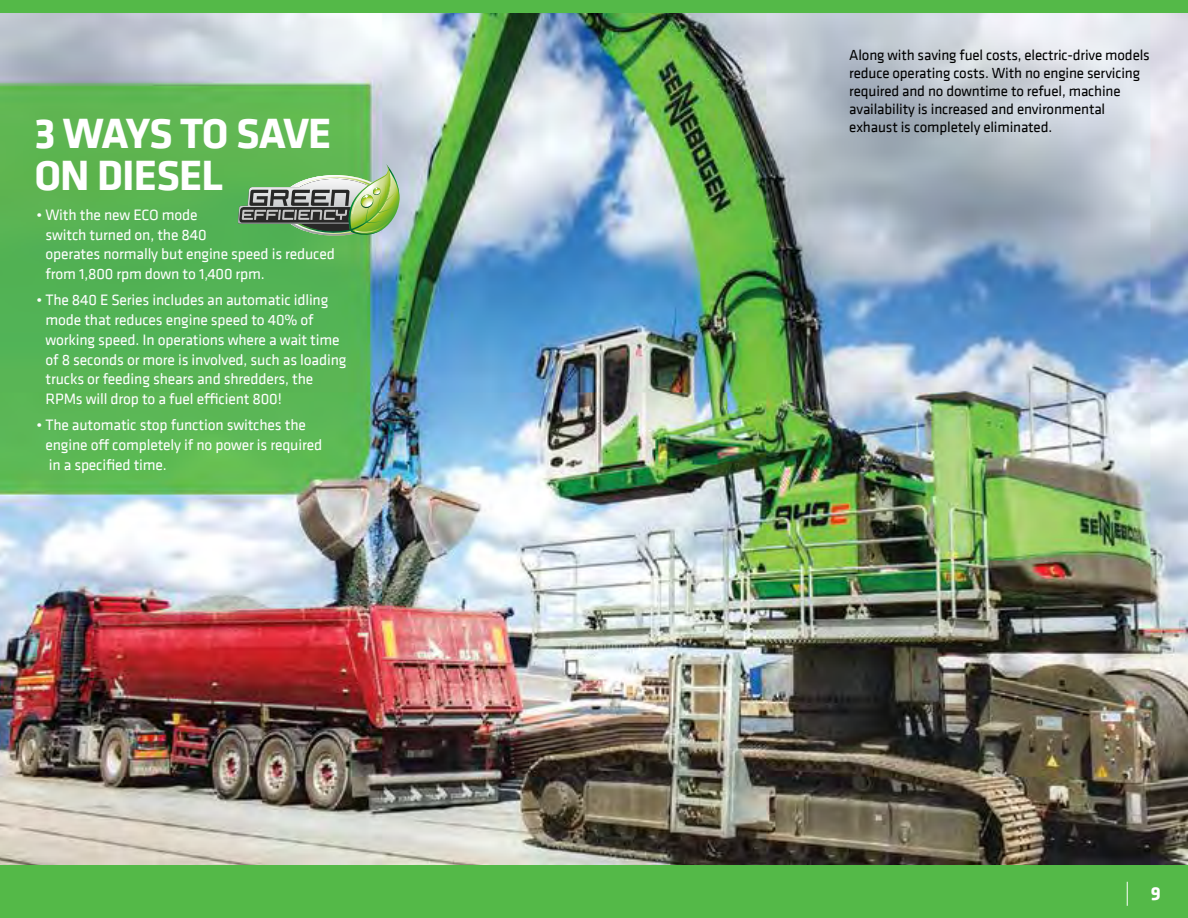
<style>
.page{position:relative;width:1188px;height:918px;background:#fff}
.page>*{position:absolute;margin:0;border:0;box-sizing:border-box;transform-origin:0 0}
.t1{font:700 43.5px/42px "Klavika";letter-spacing:-.02em;color:#fff}
.t2{font:700 19.5px "Klavika";color:#fff}
.t3{font:15.6px/19.8px "Klavika";letter-spacing:-.01em;color:#fff}
.t4{font:15px/18px "Klavika";letter-spacing:-.01em;color:#000}
</style>
<div class="page">
<img style="left:0;top:13px;width:1188px;height:852px">
<div style="left:0;top:865px;width:1188px;height:53px;background:#54b948"></div>
<svg style="left:1127px;top:882px;width:1px;height:24px"></svg>
<svg style="left:238px;top:164px;width:170px;height:78px;background:#81a777"></svg>
<div style="left:0;top:0;width:1188px;height:13px;background:#54b948"></div>
<h1 class="t1" style="left:34px;top:111px;width:299px">3 WAYS TO SAVE<br>ON DIESEL</h1>
<p class="t3" style="left:46px;top:204px;width:291px;text-indent:-9px">• With the new ECO mode<br>switch turned on, the 840<br>operates normally but engine speed is reduced from 1,800 rpm down to 1,400 rpm.</p>
<p class="t3" style="left:46px;top:290px;width:302px;text-indent:-9px">• The 840 E Series includes an automatic idling mode that reduces engine speed to 40% of working speed. In operations where a wait time of 8 seconds or more is involved, such as loading trucks or feeding shears and shredders, the RPMs will drop to a fuel efficient 800!</p>
<p class="t3" style="left:46px;top:415px;width:278px;text-indent:-9px">• The automatic stop function switches the engine off completely if no power is required in a specified time.</p>
<p class="t4" style="left:849px;top:45px;width:302px">Along with saving fuel costs, electric-drive models reduce operating costs. With no engine servicing required and no downtime to refuel, machine availability is increased and environmental exhaust is completely eliminated.</p>
<p class="t2" style="left:1151px;top:879px;width:12px">9</p>
</div>
